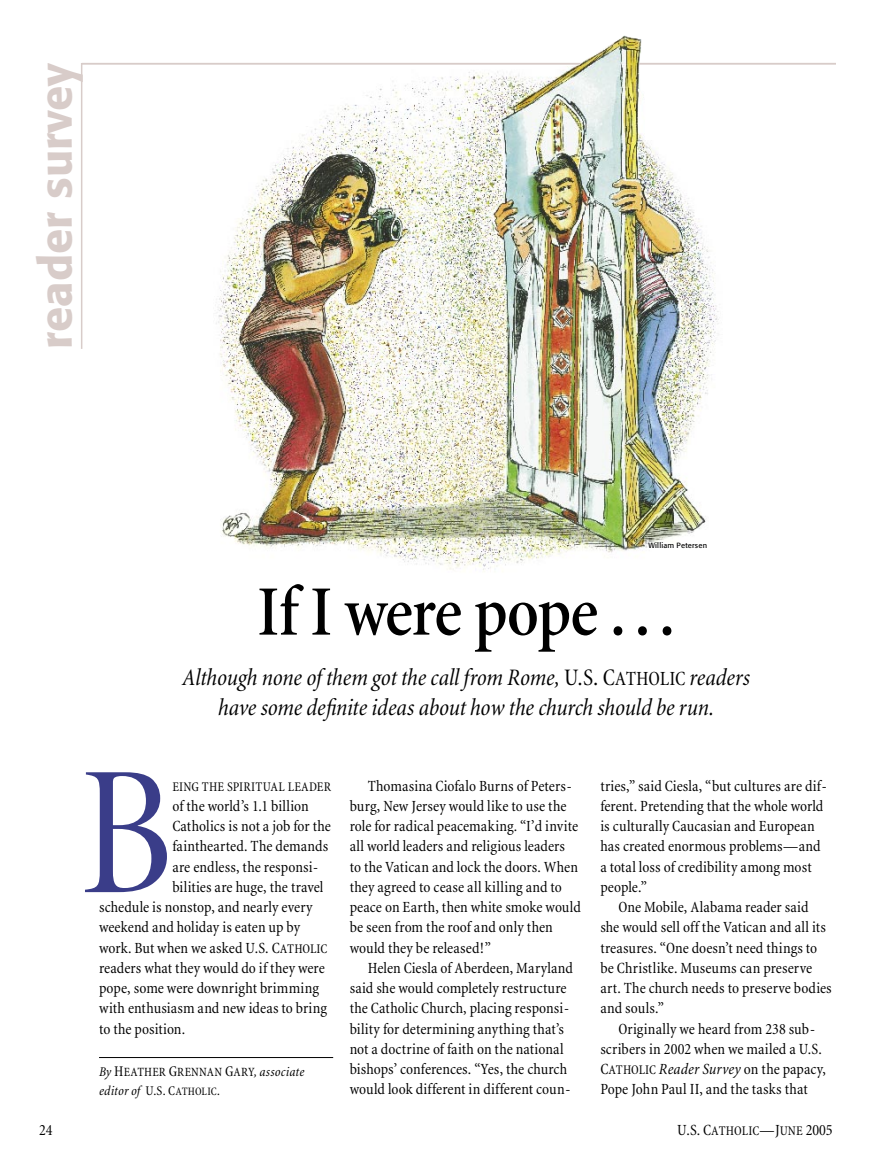
<style>
.page{position:relative;width:878px;height:1175px;background:#fff}
.page>*{position:absolute;margin:0;border:0;box-sizing:border-box;transform-origin:0 0}
.t1{font:187.5px "Minion MM 367 465 72";color:#3a3d89}
.head{font:72px "Minion MM 485 465 48";letter-spacing:-.01em;color:#000}
._30_30_dept_hed{font:500 45px "Formata";color:#d8ccc9}
.deck{font:24px "Minion MM It 367 465 16";letter-spacing:-.005em;color:#000}
.body_3_col_indent{font:15.75px/20.2px "Minion MM 367 465 10";letter-spacing:.005em;color:#000}
.body_no_indent{font:15.75px "Minion MM 367 465 10";color:#000}
.author_ID{font:13.5px "Minion MM It 367 465 9";letter-spacing:.01em;color:#000}
.body_no_indent-2{font:13.35px "Minion MM 367 465 10";letter-spacing:.01em;color:#000}
.author_ID-2{font:12.75px "Minion MM 367 465 10";letter-spacing:.015em;color:#000}
.artist_credit{font:7.5px "Formata";letter-spacing:.025em;color:#000}
.s1{font-family:"Minion MM 367 465 16"}
.s2{font-family:"Minion MM 367 465 16";font-size:20.4px}
.s3{font-size:13.35px}
.s4{font-family:"Minion MM It 367 465 9";font-size:13.5px}
.s5{font-size:15px}
.s6{font-family:"Minion MM 367 465 9"}
.s7{font-family:"Minion MM 367 465 9";font-size:11.4px}
.s8{font-family:"Minion MM It 367 465 10"}
</style>
<div class="page">
<hr style="left:81px;top:63px;width:1px;height:286px;background:#d8ccc9">
<hr style="left:99px;top:1057px;width:234px;height:1px;background:#000">
<hr style="left:82px;top:63px;width:754px;height:1px;background:#d8ccc9">
<img style="left:194px;top:35px;width:548px;height:535px">
<p class="_30_30_dept_hed" style="left:28px;top:349px;width:287px;rotate:-90deg">reader survey</p>
<p class="artist_credit" style="left:648px;top:541px;width:60px">William Petersen</p>
<p class="head" style="left:257px;top:574px;width:419px">If I were pope . . .</p>
<p class="deck" style="left:182px;top:664px;width:569px">Although none of them got the call from Rome, <span class="s1">U.S. C</span><span class="s2">ATHOLIC</span> readers</p>
<p class="deck" style="left:218px;top:694px;width:497px">have some definite ideas about how the church should be run.</p>
<p class="t1" style="left:80px;top:735px;width:95px">B</p>
<p class="body_no_indent-2" style="left:172px;top:779px;width:160px">EING THE SPIRITUAL LEADER</p>
<p class="body_no_indent" style="left:172px;top:797px;width:138px">of the world’s 1.1 billion</p>
<p class="body_no_indent" style="left:172px;top:818px;width:160px">Catholics is not a job for the</p>
<p class="body_no_indent" style="left:172px;top:838px;width:158px">fainthearted. The demands</p>
<p class="body_no_indent" style="left:172px;top:858px;width:147px">are endless, the responsi-</p>
<p class="body_no_indent" style="left:172px;top:878px;width:153px">bilities are huge, the travel</p>
<p class="body_no_indent" style="left:99px;top:899px;width:215px">schedule is nonstop, and nearly every</p>
<p class="body_no_indent" style="left:99px;top:919px;width:203px">weekend and holiday is eaten up by</p>
<p class="body_no_indent" style="left:99px;top:939px;width:230px">work. But when we asked U.S. C<span class="s3">ATHOLIC</span></p>
<p class="body_no_indent" style="left:99px;top:959px;width:227px">readers what they would do if they were</p>
<p class="body_no_indent" style="left:99px;top:980px;width:221px">pope, some were downright brimming</p>
<p class="body_no_indent" style="left:99px;top:1000px;width:229px">with enthusiasm and new ideas to bring</p>
<p class="body_no_indent" style="left:99px;top:1020px;width:88px">to the position.</p>
<p class="author_ID-2" style="left:99px;top:1065px;width:207px"><span class="s4">By</span> <span class="s5">H</span>EATHER <span class="s5">G</span>RENNAN <span class="s5">G</span>ARY<span class="s4">, associate</span></p>
<p class="author_ID" style="left:99px;top:1084px;width:123px">editor of <span class="s6">U.S. C</span><span class="s7">ATHOLIC</span>.</p>
<p class="body_3_col_indent" style="left:350px;top:776px;width:233px;text-indent:18px">Thomasina Ciofalo Burns of Peters&shy;burg, New Jersey would like to use the role for radical peacemaking. “I’d invite all world leaders and religious leaders<br>to the Vatican and lock the doors. When they agreed to cease all killing and to peace on Earth, then white smoke would be seen from the roof and only then would they be released!”</p>
<p class="body_3_col_indent" style="left:350px;top:958px;width:225px;text-indent:18px">Helen Ciesla of Aberdeen, Maryland said she would completely restructure the Catholic Church, placing responsi&shy;bility for determining anything that’s not a doctrine of faith on the national bishops’ conferences. “Yes, the church would look different in different coun-</p>
<p class="body_3_col_indent" style="left:600px;top:776px;width:228px">tries,” said Ciesla, “but cultures are dif&shy;ferent. Pretending that the whole world is culturally Caucasian and European has created enormous problems—and a total loss of credibility among most people.”</p>
<p class="body_3_col_indent" style="left:600px;top:897px;width:233px;text-indent:18px">One Mobile, Alabama reader said<br>she would sell off the Vatican and all its treasures. “One doesn’t need things to be Christlike. Museums can preserve art. The church needs to preserve bodies and souls.”</p>
<p class="body_3_col_indent" style="left:600px;top:1019px;width:227px;text-indent:18px">Originally we heard from 238 sub&shy;scribers in 2002 when we mailed a U.S.<br>C<span class="s3">ATHOLIC</span> <span class="s8">Reader Survey</span> on the papacy, Pope John Paul II, and the tasks that</p>
<p class="body_3_col_indent" style="left:39px;top:1120px;width:15px">24</p>
<p class="body_3_col_indent" style="left:677px;top:1120px;width:157px">U.S. C<span class="s3">ATHOLIC</span>—J<span class="s3">UNE</span> 2005</p>
</div>
